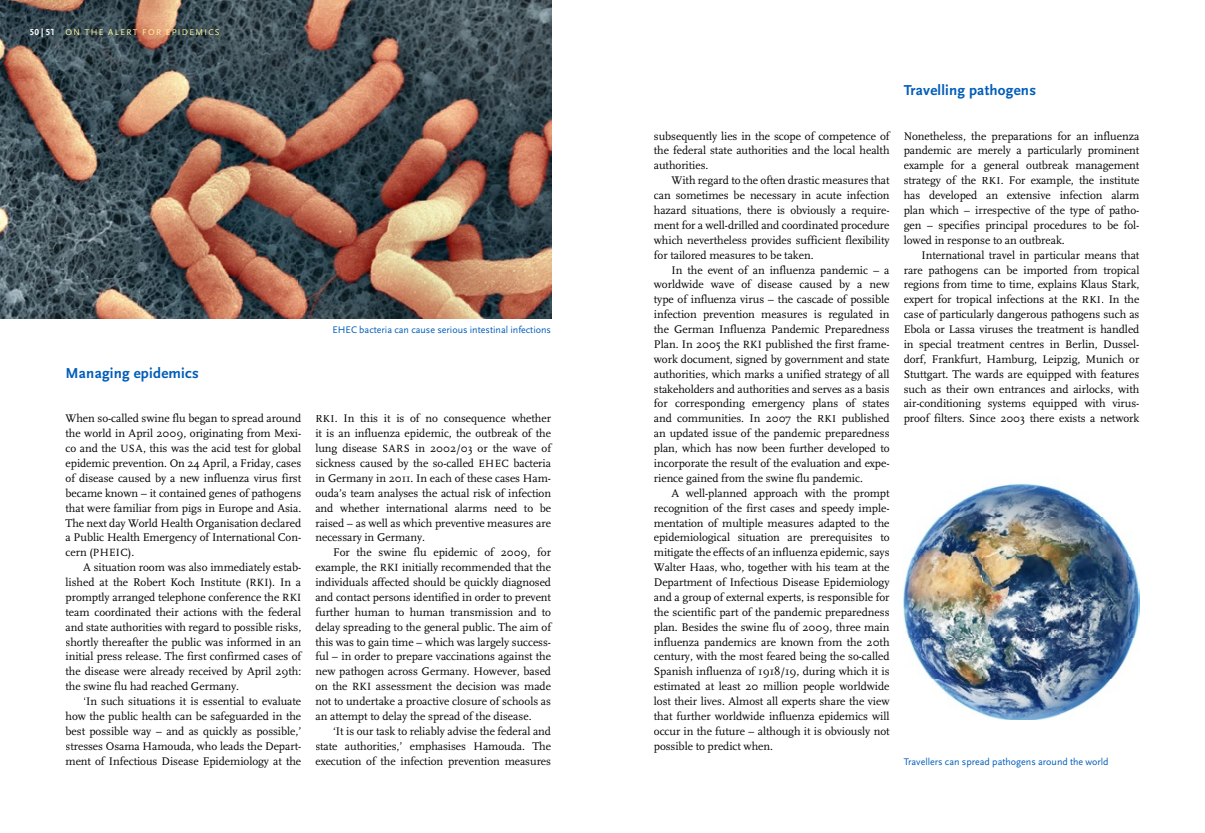
<style>
.page{position:relative;width:1205px;height:833px;background:#fff}
.page>*{position:absolute;margin:0;border:0;box-sizing:border-box;transform-origin:0 0}
.t1{font:700 15px "Scala Sans";letter-spacing:.015em;color:#005db9}
.t2{font:11.5px/14.9px "FF Scala OSX";letter-spacing:-.005em;color:#000;text-align:justify}
.t3{font:10px "Scala Sans";color:#005db9}
.t4{font:8.75px "Scala Sans";letter-spacing:.15em;color:#fff59b}
.s1{font-family:"Scala Sans Figures";font-weight:700;font-size:9.12px;color:#fff}
.s2{font-weight:700;font-size:9.12px;color:#fff}
.s3{font-size:11px}
</style>
<div class="page">
<img style="left:0;top:0;width:551px;height:318px">
<img style="left:904px;top:483px;width:235px;height:237px">
<p class="t4" style="left:30px;top:28px;width:191px"><span class="s1">50</span> <span class="s2">|</span> <span class="s1">51</span> ON THE ALERT FOR EPIDEMICS</p>
<p class="t3" style="left:332px;top:324px;width:220px">EHEC bacteria can cause serious intestinal infections</p>
<h1 class="t1" style="left:66px;top:365px;width:135px">Managing epidemics</h1>
<p class="t2" style="left:66px;top:411px;width:237px">When so-called swine flu began to spread around the world in April 2009, originating from Mexi&shy;co and the <span class="s3">USA</span>, this was the acid test for global epidemic prevention. On 24 April, a Friday, cases of disease caused by a new influenza virus first became known – it contained genes of pathogens that were familiar from pigs in Europe and Asia.<br>The next day World Health Organisation declared a Public Health Emergency of International Con&shy;cern (<span class="s3">PHEIC</span>).</p>
<p class="t2" style="left:66px;top:560px;width:237px;text-indent:18px">A situation room was also immediately estab&shy;lished at the Robert Koch Institute (<span class="s3">RKI</span>). In a promptly arranged telephone conference the <span class="s3">RKI </span>team coordinated their actions with the federal and state authorities with regard to possible risks, shortly thereafter the public was informed in an initial press release. The first confirmed cases of the disease were already received by April 29th: the swine flu had reached Germany.</p>
<p class="t2" style="left:66px;top:694px;width:237px;text-indent:18px">‘In such situations it is essential to evaluate how the public health can be safeguarded in the best possible way – and as quickly as possible,’ stresses Osama Hamouda, who leads the Depart&shy;ment of Infectious Disease Epidemiology at the</p>
<p class="t2" style="left:315px;top:411px;width:237px"><span class="s3">RKI</span>. In this it is of no consequence whether it is an influenza epidemic, the outbreak of the lung disease <span class="s3">SARS</span> in 2002/03 or the wave of sickness caused by the so-called <span class="s3">EHEC</span> bacteria in Germany in 2011. In each of these cases Ham&shy;ouda’s team analyses the actual risk of infection and whether international alarms need to be raised – as well as which preventive measures are necessary in Germany.</p>
<p class="t2" style="left:315px;top:545px;width:237px;text-indent:18px">For the swine flu epidemic of 2009, for example, the <span class="s3">RKI</span> initially recommended that the individuals affected should be quickly diagnosed and contact persons identified in order to prevent further human to human transmission and to delay spreading to the general public. The aim of this was to gain time – which was largely success&shy;ful – in order to prepare vaccinations against the new pathogen across Germany. However, based on the <span class="s3">RKI</span> assessment the decision was made not to undertake a proactive closure of schools as an attempt to delay the spread of the disease.</p>
<p class="t2" style="left:315px;top:724px;width:237px;text-indent:18px">‘It is our task to reliably advise the federal and state authorities,’ emphasises Hamouda. The execution of the infection prevention measures</p>
<p class="t2" style="left:654px;top:129px;width:237px">subsequently lies in the scope of competence of the federal state authorities and the local health authorities.</p>
<p class="t2" style="left:654px;top:173px;width:237px;text-indent:18px">With regard to the often drastic measures that can sometimes be necessary in acute infection hazard situations, there is obviously a require&shy;ment for a well-drilled and coordinated procedure which nevertheless provides sufficient flexibility for tailored measures to be taken.</p>
<p class="t2" style="left:654px;top:262px;width:237px;text-indent:18px">In the event of an influenza pandemic – a world wide wave of disease caused by a new type of influenza virus – the cascade of possible infection prevention measures is regulated in the German Influenza Pandemic Preparedness Plan. In 2005 the <span class="s3">RKI</span> published the first frame&shy;work document, signed by government and state authorities, which marks a unified strategy of all stakeholders and authorities and serves as a basis for corresponding emergency plans of states and communities. In 2007 the <span class="s3">RKI</span> published an updated issue of the pandemic preparedness plan, which has now been further developed to incorporate the result of the evaluation and expe&shy;rience gained from the swine flu pandemic.</p>
<p class="t2" style="left:654px;top:486px;width:237px;text-indent:18px">A well-planned approach with the prompt recognition of the first cases and speedy imple&shy;mentation of multiple measures adapted to the epidemiological situation are prerequisites to mitigate the effects of an influenza epidemic, says Walter Haas, who, together with his team at the Department of Infectious Disease Epidemiology and a group of external experts, is responsible for the scientific part of the pandemic preparedness plan. Besides the swine flu of 2009, three main influenza pandemics are known from the 20th century, with the most feared being the so-called Spanish influenza of 1918/19, during which it is estimated at least 20 million people worldwide lost their lives. Almost all experts share the view that further worldwide influenza epidemics will occur in the future – although it is obviously not possible to predict when.</p>
<h1 class="t1" style="left:904px;top:82px;width:134px">Travelling pathogens</h1>
<p class="t2" style="left:904px;top:129px;width:237px">Nonetheless, the preparations for an influenza pandemic are merely a particularly prominent example for a general outbreak management strategy of the <span class="s3">RKI</span>. For example, the institute has developed an extensive infection alarm plan which – irrespective of the type of patho&shy;gen – specifies principal procedures to be fol&shy;lowed in response to an outbreak.</p>
<p class="t2" style="left:904px;top:248px;width:237px;text-indent:18px">International travel in particular means that rare pathogens can be imported from tropical regions from time to time, explains Klaus Stark, expert for tropical infections at the <span class="s3">RKI</span>. In the case of particularly dangerous pathogens such as Ebola or Lassa viruses the treatment is handled in special treatment centres in Berlin, Dussel&shy;dorf, Frankfurt, Hamburg, Leipzig, Munich or Stuttgart. The wards are equipped with features such as their own entrances and airlocks, with air-conditioning systems equipped with virus&shy;proof filters. Since 2003 there exists a network</p>
<p class="t3" style="left:904px;top:756px;width:206px">Travellers can spread pathogens around the world</p>
</div>
